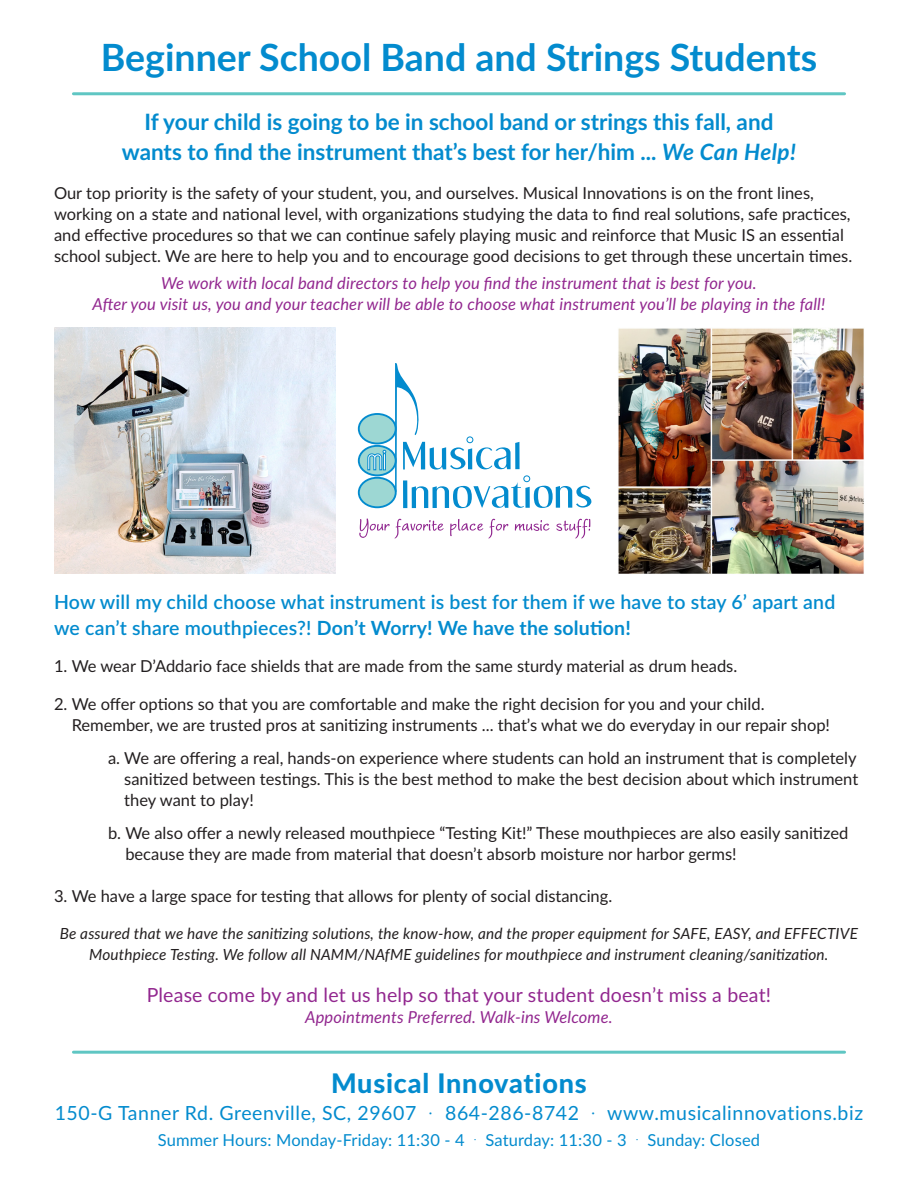
<style>
.page{position:relative;width:918px;height:1188px;background:#fff}
.page>*{position:absolute;margin:0;border:0;box-sizing:border-box;transform-origin:0 0}
.t1{font:700 37.5px "Lato";color:#038bce}
.t2{font:800 27px "Lato";letter-spacing:.03em;color:#038bce}
.t3{font:700 22.5px "Lato";color:#038bce}
.t4{font:600 19.5px/25.5px "Lato";letter-spacing:.01em;color:#038bce}
.t5{font:19.5px "Lato";letter-spacing:.03em;color:#038bce}
.t6{font:19.5px "Lato";letter-spacing:.01em;color:#92278f}
.t7{font:16.5px/21px "Lato";color:#231f20}
.t8{font:italic 16.5px "Lato";letter-spacing:.01em;color:#92278f}
.t9{font:16.5px "Lato";letter-spacing:.01em;color:#038bce}
.t10{font:italic 15.3px/21px "Lato";letter-spacing:.01em;color:#231f20;text-align:center}
.s1{font-style:italic}
.s2{font-weight:700}
.s3{font-weight:300}
</style>
<div class="page">
<div style="left:359px;top:478px;width:37px;height:29px;background:#9dd7d3;border-radius:50%"></div>
<div style="left:358px;top:477px;width:39px;height:31px;border:2px solid #038bce;border-radius:50%"></div>
<svg style="left:359px;top:446px;width:37px;height:29px"></svg>
<div style="left:358px;top:445px;width:39px;height:31px;border:2px solid #038bce;border-radius:50%"></div>
<div style="left:359px;top:414px;width:37px;height:30px;background:#9dd7d3;border-radius:50%"></div>
<div style="left:358px;top:413px;width:39px;height:31px;border:2px solid #038bce;border-radius:50%"></div>
<svg style="left:367px;top:450px;width:19px;height:20px"></svg>
<svg style="left:395px;top:363px;width:196px;height:145px"></svg>
<svg style="left:359px;top:518px;width:85px;height:20px"></svg>
<svg style="left:450px;top:519px;width:58px;height:19px"></svg>
<svg style="left:515px;top:520px;width:35px;height:11px"></svg>
<svg style="left:556px;top:519px;width:34px;height:19px"></svg>
<img style="left:54px;top:327px;width:281px;height:247px">
<img style="left:618px;top:328px;width:246px;height:246px">
<hr style="left:73px;top:92px;width:772px;height:3px;background:#5fc6c3">
<hr style="left:73px;top:1051px;width:772px;height:3px;background:#5fc6c3">
<p class="t1" style="left:101px;top:30px;width:718px">Beginner School Band and Strings Students</p>
<p class="t3" style="left:144px;top:105px;width:631px">If your child is going to be in school band or strings this fall, and</p>
<p class="t3" style="left:122px;top:135px;width:676px">wants to find the instrument that’s best for her/him ... <span class="s1">We Can Help!</span></p>
<p class="t7" style="left:54px;top:182px;width:800px">Our top priority is the safety of your student, you, and ourselves. Musical Innovations is on the front lines, working on a state and national level, with organizations studying the data to find real solutions, safe practices, and effective procedures so that we can continue safely playing music and reinforce that Music IS an essential school subject. We are here to help you and to encourage good decisions to get through these uncertain times.</p>
<p class="t8" style="left:161px;top:271px;width:597px">We work with local band directors to help you find the instrument that is best for you.</p>
<p class="t8" style="left:92px;top:292px;width:734px">After you visit us, you and your teacher will be able to choose what instrument you’ll be playing in the fall!</p>
<p class="t4" style="left:54px;top:589px;width:783px">How will my child choose what instrument is best for them if we have to stay 6’ apart and we can’t share mouthpieces?! <span class="s2">Don’t Worry! We have the solution!</span></p>
<p class="t7" style="left:54px;top:655px;width:685px">1. We wear D’Addario face shields that are made from the same sturdy material as drum heads.</p>
<p class="t7" style="left:72px;top:693px;width:760px;text-indent:-18px">2. We offer options so that you are comfortable and make the right decision for you and your child.<br>Remember, we are trusted pros at sanitizing instruments ... that’s what we do everyday in our repair shop!</p>
<p class="t7" style="left:124px;top:747px;width:736px;text-align:justify;text-indent:-16px">a. We are offering a real, hands-on experience where students can hold an instrument that is completely sanitized between testings. This is the best method to make the best decision about which instrument they want to play!</p>
<p class="t7" style="left:125px;top:822px;width:725px;text-indent:-17px">b. We also offer a newly released mouthpiece “Testing Kit!” These mouthpieces are also easily sanitized because they are made from material that doesn’t absorb moisture nor harbor germs!</p>
<p class="t7" style="left:54px;top:885px;width:560px">3. We have a large space for testing that allows for plenty of social distancing.</p>
<p class="t10" style="left:60px;top:923px;width:800px">Be assured that we have the sanitizing solutions, the know-how, and the proper equipment for SAFE, EASY, and EFFECTIVE<br>Mouthpiece Testing. We follow all NAMM/NAfME guidelines for mouthpiece and instrument cleaning/sanitization.</p>
<p class="t6" style="left:147px;top:981px;width:626px">Please come by and let us help so that your student doesn’t miss a beat!</p>
<p class="t8" style="left:305px;top:1005px;width:309px">Appointments Preferred. Walk-ins Welcome.</p>
<p class="t2" style="left:331px;top:1063px;width:257px">Musical Innovations</p>
<p class="t5" style="left:55px;top:1099px;width:810px">150-G Tanner Rd. Greenville, SC, 29607 <span class="s3">·</span> 864-286-8742 <span class="s3">·</span> www.musicalinnovations.biz</p>
<p class="t9" style="left:158px;top:1128px;width:604px">Summer Hours: Monday-Friday: 11:30 - 4 . Saturday: 11:30 - 3 . Sunday: Closed</p>
</div>
